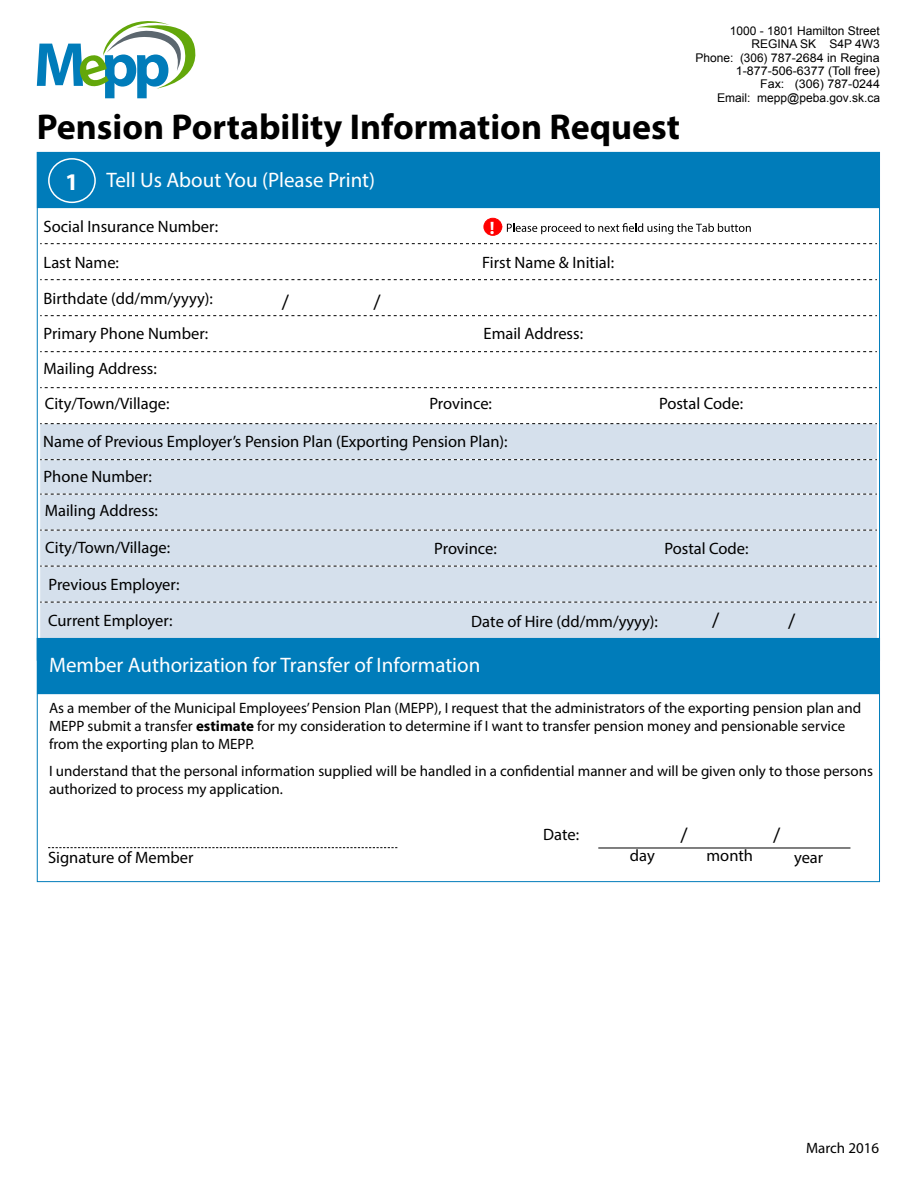
<style>
.page{position:relative;width:918px;height:1188px;background:#fff}
.page>*{position:absolute;margin:0;border:0;box-sizing:border-box;transform-origin:0 0}
.t1{font:700 36px "Myriad Pro";color:#000}
.t2{font:21px "Myriad Pro";color:#fff}
.t3{font:21px "Myriad Pro";color:#000}
.t4{font:700 18px "Myriad Pro";color:#fff}
.t5{font:16.5px/35.1px "Myriad Pro";color:#000}
.t6{font:15px/18px "Myriad Pro";color:#000}
.t7{font:12px/13.5px "Arial";color:#000;text-align:right}
.t8{font:12px "Arial";color:#000;scale:1.04 1}
.s1{font-weight:700;font-size:24px}
.s2{font-weight:700}
</style>
<div class="page">
<svg style="left:37px;top:21px;width:159px;height:77px"></svg>
<div style="left:40px;top:424px;width:837px;height:214px;background:#d5e0ec"></div>
<svg style="left:40px;top:243px;width:837px;height:1px"></svg>
<svg style="left:40px;top:279px;width:837px;height:1px"></svg>
<svg style="left:40px;top:315px;width:837px;height:1px"></svg>
<svg style="left:40px;top:351px;width:837px;height:1px"></svg>
<svg style="left:40px;top:387px;width:837px;height:1px"></svg>
<svg style="left:40px;top:423px;width:837px;height:1px"></svg>
<svg style="left:40px;top:459px;width:837px;height:1px"></svg>
<svg style="left:40px;top:494px;width:837px;height:1px"></svg>
<svg style="left:40px;top:530px;width:837px;height:1px"></svg>
<svg style="left:40px;top:566px;width:837px;height:1px"></svg>
<svg style="left:40px;top:602px;width:837px;height:1px"></svg>
<div style="left:37px;top:152px;width:843px;height:56px;background:#007cba"></div>
<div style="left:48px;top:158px;width:48px;height:45px;border:2px solid #fff;border-radius:50%"></div>
<div style="left:484px;top:218px;width:18px;height:17px;background:#f00;border-radius:50%"></div>
<div style="left:484px;top:218px;width:18px;height:18px;border:1px solid #f00;border-radius:50%"></div>
<svg style="left:507px;top:223px;width:244px;height:11px"></svg>
<div style="left:37px;top:638px;width:843px;height:56px;background:#007cba"></div>
<svg style="left:48px;top:847px;width:349px;height:1px"></svg>
<hr style="left:598px;top:848px;width:252px;height:1px;background:#000">
<h1 class="t1" style="left:37px;top:103px;width:645px">Pension Portability Information Request</h1>
<h2 class="t2" style="left:65px;top:167px;width:311px"><span class="s1">1</span> Tell Us About You (Please Print)</h2>
<p class="t5" style="left:44px;top:208px;width:176px">Social Insurance Number:</p>
<p class="t4" style="left:490px;top:216px;width:6px">!</p>
<p class="t5" style="left:44px;top:245px;width:77px">Last Name:</p>
<p class="t5" style="left:482px;top:245px;width:133px">First Name &amp; Initial:</p>
<p class="t5" style="left:44px;top:281px;width:171px">Birthdate (dd/mm/yyyy):<br>Primary Phone Number:</p>
<h2 class="t3" style="left:282px;top:289px;width:9px">/</h2>
<h2 class="t3" style="left:374px;top:289px;width:9px">/</h2>
<p class="t5" style="left:484px;top:316px;width:101px">Email Address:</p>
<p class="t7" style="left:695px;top:24px;width:186px">1000 - 1801 Hamilton Street<br>REGINA SK S4P 4W3<br>Phone: (306) 787-2684 in Regina<br>1-877-506-6377 (Toll free)</p>
<p class="t8" style="left:760px;top:76px;width:117px">Fax: (306) 787-0244</p>
<p class="t7" style="left:717px;top:91px;width:165px">Email: mepp@peba.gov.sk.ca</p>
<p class="t5" style="left:44px;top:351px;width:128px">Mailing Address:<br>City/Town/Village:</p>
<p class="t5" style="left:429px;top:386px;width:64px">Province:</p>
<p class="t5" style="left:659px;top:386px;width:86px">Postal Code:</p>
<p class="t5" style="left:43px;top:424px;width:466px">Name of Previous Employer’s Pension Plan (Exporting Pension Plan):<br>Phone Number:</p>
<p class="t5" style="left:45px;top:492px;width:115px">Mailing Address:</p>
<p class="t5" style="left:45px;top:529px;width:126px">City/Town/Village:</p>
<p class="t5" style="left:434px;top:531px;width:64px">Province:</p>
<p class="t5" style="left:664px;top:531px;width:86px">Postal Code:</p>
<p class="t5" style="left:49px;top:566px;width:132px">Previous Employer:</p>
<h2 class="t3" style="left:712px;top:607px;width:9px">/</h2>
<h2 class="t3" style="left:788px;top:608px;width:9px">/</h2>
<p class="t5" style="left:48px;top:603px;width:126px">Current Employer:</p>
<p class="t5" style="left:471px;top:603px;width:188px">Date of Hire (dd/mm/yyyy):</p>
<h2 class="t2" style="left:49px;top:652px;width:433px">Member Authorization for Transfer of Information</h2>
<p class="t6" style="left:49px;top:698px;width:814px">As a member of the Municipal Employees’ Pension Plan (MEPP), I request that the administrators of the exporting pension plan and<br>MEPP submit a transfer <span class="s2">estimate</span> for my consideration to determine if I want to transfer pension money and pensionable service from the exporting plan to MEPP.</p>
<p class="t6" style="left:49px;top:761px;width:825px">I understand that the personal information supplied will be handled in a confidential manner and will be given only to those persons authorized to process my application.</p>
<p class="t5" style="left:48px;top:840px;width:147px">Signature of Member</p>
<p class="t5" style="left:543px;top:817px;width:37px">Date:</p>
<h2 class="t3" style="left:680px;top:822px;width:9px">/</h2>
<h2 class="t3" style="left:773px;top:822px;width:9px">/</h2>
<p class="t5" style="left:630px;top:838px;width:26px">day</p>
<p class="t5" style="left:707px;top:838px;width:48px">month</p>
<p class="t5" style="left:794px;top:840px;width:31px">year</p>
<p class="t6" style="left:806px;top:1139px;width:75px">March 2016</p>
</div>
